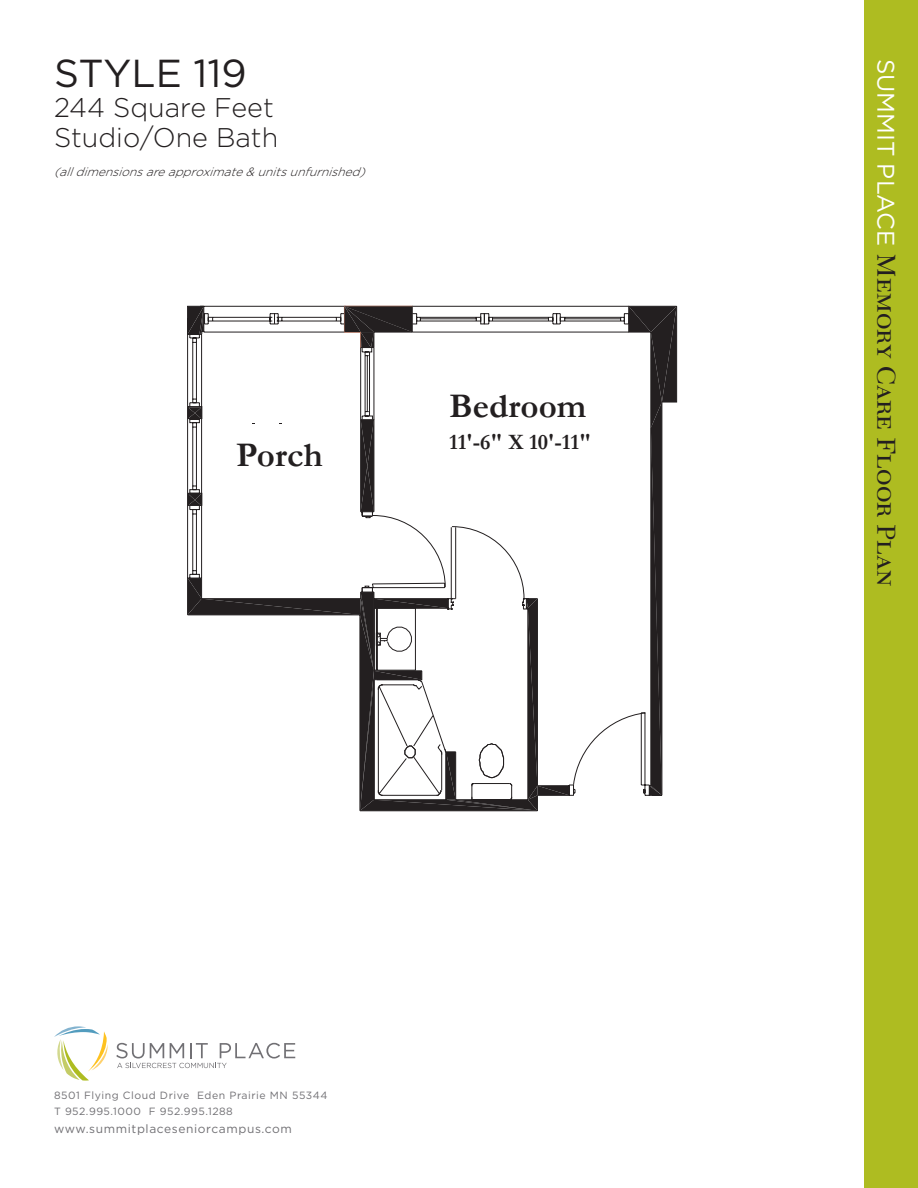
<style>
.page{position:relative;width:918px;height:1188px;background:#fff}
.page>*{position:absolute;margin:0;border:0;box-sizing:border-box;transform-origin:0 0}
.t1{font:39px "Gotham";color:#231f20}
.t2{font:700 34.8px "Garamond";color:#231f20}
.t3{font:27px "New Caledonia SC";color:#231f20}
.t4{font:300 27px "Gotham";color:#231f20}
.t5{font:700 22.05px "Garamond";color:#231f20}
.t6{font:italic 300 12px "Gotham";color:#231f20}
.t7{font:12px "Gotham";letter-spacing:.05em;color:#717074}
.t8{font:10.5px "Gotham";letter-spacing:.05em;color:#717074}
.s1{font-family:"Gotham";font-size:24px;color:#fff}
</style>
<div class="page">
<svg style="left:116px;top:1043px;width:179px;height:25px"></svg>
<svg style="left:54px;top:1026px;width:54px;height:55px"></svg>
<div style="left:864px;top:0;width:54px;height:1188px;background:#aebc21"></div>
<svg style="left:188px;top:306px;width:489px;height:506px"></svg>
<p class="t1" style="left:54px;top:51px;width:194px">STYLE 119</p>
<p class="t4" style="left:54px;top:92px;width:221px">244 Square Feet</p>
<p class="t4" style="left:54px;top:122px;width:226px">Studio/One Bath</p>
<p class="t6" style="left:54px;top:166px;width:317px">(alldimensionsareapproximate&amp;unitsunfurnished)</p>
<p class="t2" style="left:236px;top:431px;width:88px">Porch</p>
<p class="t2" style="left:449px;top:382px;width:139px">Bedroom</p>
<p class="t5" style="left:449px;top:427px;width:144px">11'-6" X 10'-11"</p>
<p class="t8" style="left:54px;top:1089px;width:275px">8501 Flying Cloud Drive Eden Prairie MN 55344</p>
<p class="t8" style="left:54px;top:1106px;width:180px">T 952.995.1000 F 952.995.1288</p>
<p class="t7" style="left:54px;top:1122px;width:239px">www.summitplaceseniorcampus.com</p>
<p class="t3" style="left:902px;top:58px;width:530px;rotate:90deg"><span class="s1">SUMMIT PLACE</span> Memory Care Floor Plan</p>
</div>
